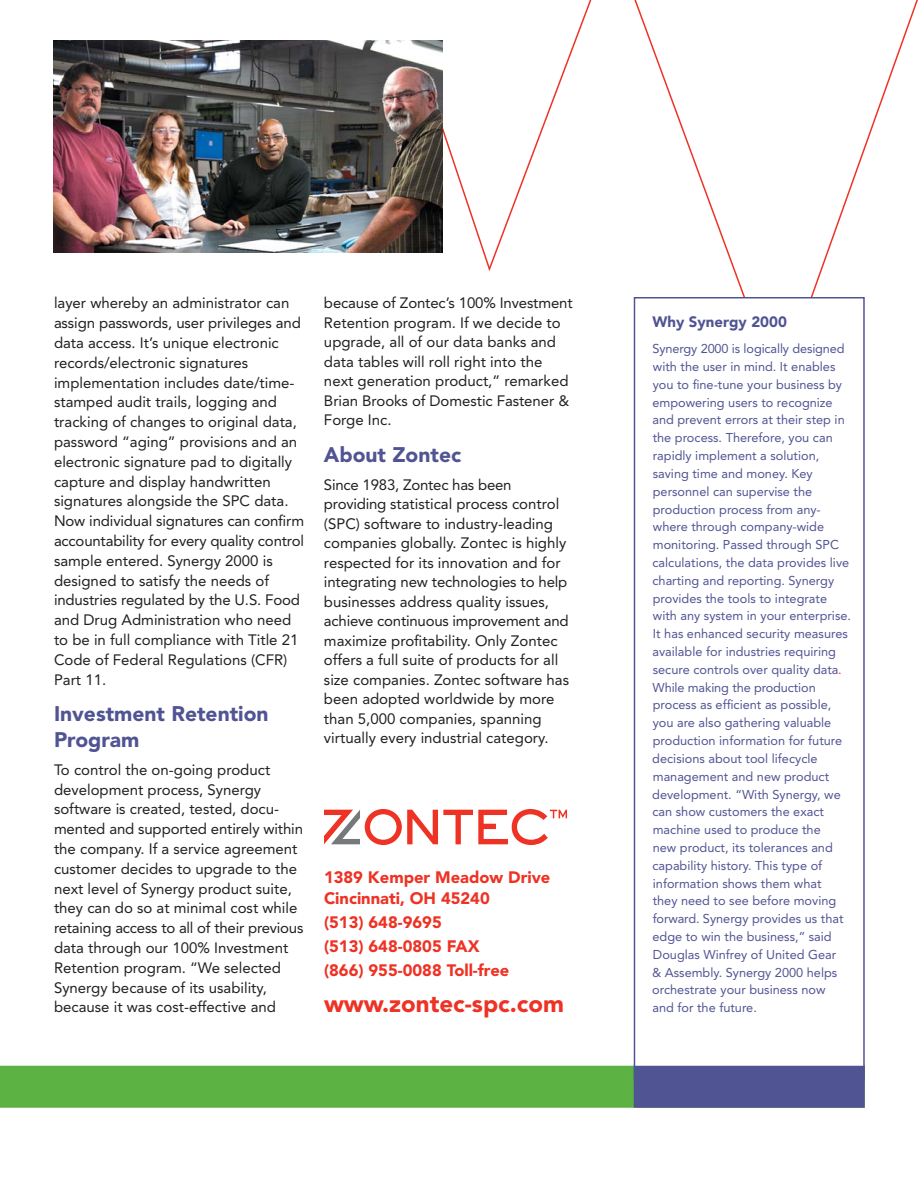
<style>
.page{position:relative;width:918px;height:1188px;background:#fff}
.page>*{position:absolute;margin:0;border:0;box-sizing:border-box;transform-origin:0 0}
.t1{font:900 24px "Avenir";color:#ee3224}
.t2{font:900 21px/25.5px "Avenir";color:#515493}
.t3{font:900 16.5px/24px "Avenir";color:#ee3224}
.t4{font:15px/19.8px "Avenir";color:#231f20}
.t5{font:900 15px "Avenir";color:#515493}
.t6{font:12.75px/17.9px "Avenir";color:#515493}
.s1{color:#ee3224}
</style>
<div class="page">
<svg style="left:428px;top:0;width:490px;height:394px"></svg>
<div style="left:0;top:1066px;width:634px;height:42px;background:#5cb242"></div>
<div style="left:634px;top:298px;width:230px;height:782px;background:#fff"></div>
<div style="left:634px;top:297px;width:231px;height:784px;border:2px solid #515493"></div>
<div style="left:634px;top:1066px;width:230px;height:41px;background:#515493"></div>
<div style="left:634px;top:1066px;width:231px;height:42px;border:2px solid #515493"></div>
<img style="left:54px;top:40px;width:389px;height:212px">
<svg style="left:324px;top:809px;width:243px;height:36px"></svg>
<p class="t4" style="left:54px;top:295px;width:252px">layer whereby an administrator can assign passwords, user privileges and data access. It’s unique electronic records/electronic signatures implementation includes date/time&shy;stamped audit trails, logging and tracking of changes to original data, password “aging” provisions and an electronic signature pad to digitally capture and display handwritten signatures alongside the SPC data.<br>Now individual signatures can confirm accountability for every quality control sample entered. Synergy 2000 is designed to satisfy the needs of industries regulated by the U.S. Food and Drug Administration who need to be in full compliance with Title 21<br>Code of Federal Regulations (CFR)<br>Part 11.</p>
<p class="t2" style="left:54px;top:703px;width:216px">Investment Retention<br>Program</p>
<p class="t4" style="left:54px;top:761px;width:251px">To control the on-going product development process, Synergy software is created, tested, docu&shy;mented and supported entirely within the company. If a service agreement customer decides to upgrade to the next level of Synergy product suite, they can do so at minimal cost while retaining access to all of their previous data through our 100% Investment Retention program. “We selected Synergy because of its usability, because it was cost-effective and</p>
<p class="t4" style="left:324px;top:295px;width:250px">because of Zontec’s 100% Investment<br>Retention program. If we decide to upgrade, all of our data banks and data tables will roll right into the next generation product,” remarked<br>Brian Brooks of Domestic Fastener &amp;<br>Forge Inc.</p>
<p class="t2" style="left:324px;top:444px;width:139px">About Zontec</p>
<p class="t4" style="left:324px;top:476px;width:247px">Since 1983, Zontec has been providing statistical process control (SPC) software to industry-leading companies globally. Zontec is highly respected for its innovation and for integrating new technologies to help businesses address quality issues, achieve continuous improvement and maximize profitability. Only Zontec offers a full suite of products for all size companies. Zontec software has been adopted worldwide by more than 5,000 companies, spanning virtually every industrial category.</p>
<p class="t3" style="left:324px;top:869px;width:228px;line-height:21px">1389 Kemper Meadow Drive<br>Cincinnati, OH 45240</p>
<p class="t3" style="left:324px;top:912px;width:187px">(513) 648-9695<br>(513) 648-0805 FAX (866) 955-0088 Toll-free</p>
<p class="t1" style="left:324px;top:994px;width:241px">www.zontec-spc.com</p>
<p class="t5" style="left:652px;top:316px;width:136px">Why Synergy 2000</p>
<p class="t6" style="left:652px;top:341px;width:201px">Synergy 2000 is logically designed with the user in mind. It enables you to fine-tune your business by empowering users to recognize and prevent errors at their step in the process. Therefore, you can rapidly implement a solution, saving time and money. Key personnel can supervise the production process from any&shy;where through company-wide monitoring. Passed through SPC calculations, the data provides live charting and reporting. Synergy provides the tools to integrate with any system in your enterprise.<br>It has enhanced security measures available for industries requiring secure controls over quality data<span class="s1">.<br></span>While making the production process as efficient as possible, you are also gathering valuable production information for future decisions about tool lifecycle management and new product development. “With Synergy, we can show customers the exact machine used to produce the<br>new product, its tolerances and capability history. This type of information shows them what<br>they need to see before moving forward. Synergy provides us that edge to win the business,” said<br>Douglas Winfrey of United Gear<br>&amp; Assembly. Synergy 2000 helps orchestrate your business now<br>and for the future.</p>
</div>
